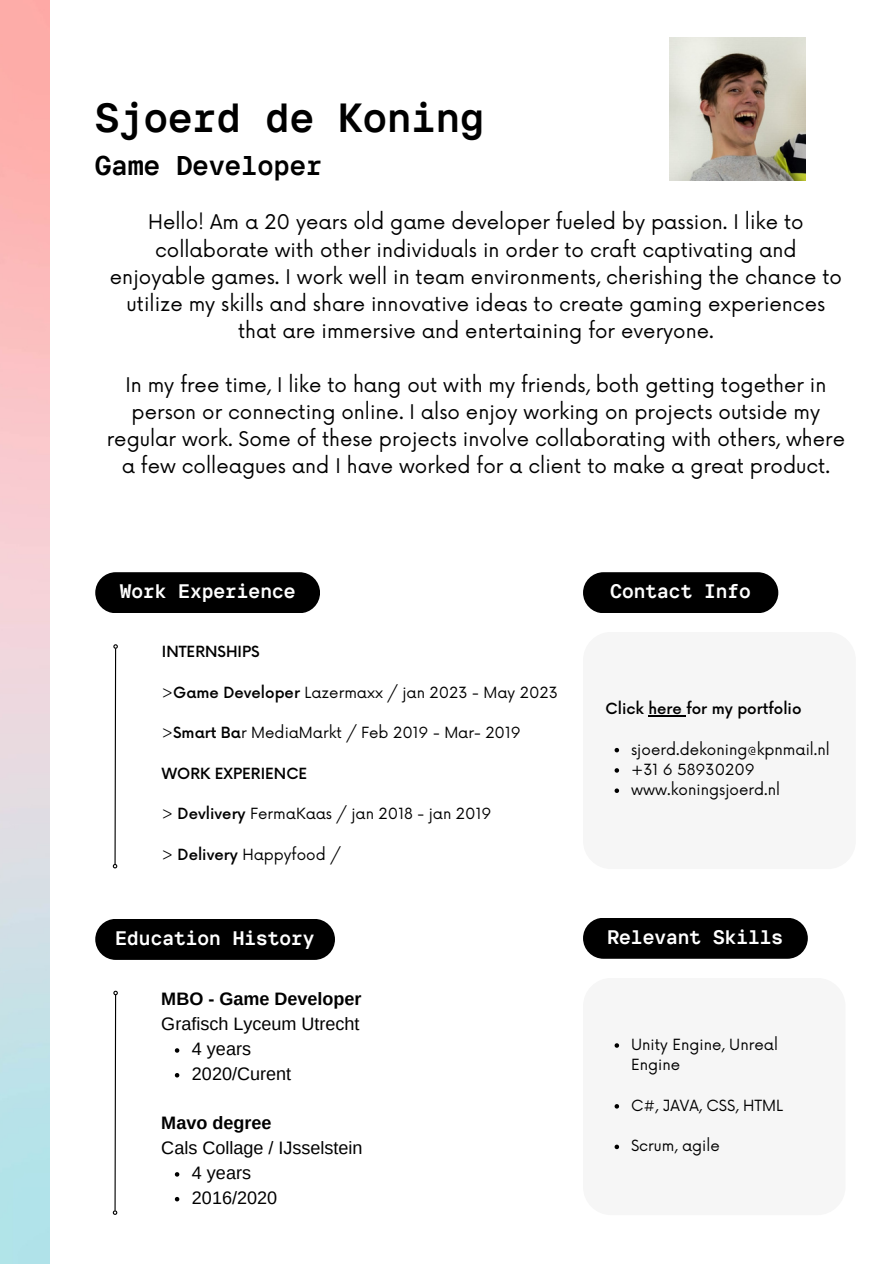
<style>
.page{position:relative;width:894px;height:1264px;background:#fff}
.page>*{position:absolute;margin:0;border:0;box-sizing:border-box;transform-origin:0 0}
.t1{font:700 40.5px "TT Interphases Mono";color:#000}
.t2{font:700 27px "TT Interphases Mono";color:#000}
.t3{font:19.65px/27px "Now";color:#000;text-align:center}
.t4{font:700 19.5px "TT Interphases Mono";color:#fff}
.t5{font:18px "Arimo";color:#000}
.t6{font:700 18px "Arimo";color:#000}
.t7{font:15px/20.2px "Now";color:#000}
.t8{font:500 15px "Now";color:#000}
.s1{font-weight:500}
</style>
<div class="page">
<svg style="left:112px;top:990px;width:6px;height:225px"></svg>
<div style="left:95px;top:572px;width:224px;height:41px;background:#000;border-radius:21px"></div>
<div style="left:95px;top:918px;width:240px;height:41px;background:#000;border-radius:21px"></div>
<div style="left:583px;top:572px;width:195px;height:41px;background:#000;border-radius:21px"></div>
<div style="left:583px;top:917px;width:224px;height:41px;background:#000;border-radius:21px"></div>
<div style="left:583px;top:632px;width:272px;height:237px;background:#f6f6f6;border-radius:28px"></div>
<svg style="left:614px;top:748px;width:5px;height:4px"></svg>
<svg style="left:614px;top:768px;width:5px;height:4px"></svg>
<svg style="left:614px;top:788px;width:5px;height:5px"></svg>
<hr style="left:648px;top:715px;width:38px;height:1px;background:#000">
<div style="left:583px;top:977px;width:262px;height:238px;background:#f6f6f6;border-radius:28px"></div>
<svg style="left:614px;top:1043px;width:5px;height:4px"></svg>
<svg style="left:614px;top:1104px;width:5px;height:4px"></svg>
<svg style="left:614px;top:1144px;width:5px;height:5px"></svg>
<img style="left:669px;top:38px;width:136px;height:143px">
<svg style="left:175px;top:1048px;width:4px;height:4px"></svg>
<svg style="left:175px;top:1073px;width:4px;height:4px"></svg>
<svg style="left:175px;top:1172px;width:4px;height:4px"></svg>
<svg style="left:175px;top:1197px;width:4px;height:4px"></svg>
<svg style="left:112px;top:644px;width:6px;height:225px"></svg>
<p class="t1" style="left:95px;top:93px;width:390px">Sjoerd de Koning</p>
<p class="t2" style="left:95px;top:149px;width:228px">Game Developer</p>
<p class="t3" style="left:110px;top:210px;width:733px">Hello! Am a 20 years old game developer fueled by passion. I like to collaborate with other individuals in order to craft captivating and enjoyable games. I work well in team environments, cherishing the chance to utilize my skills and share innovative ideas to create gaming experiences that are immersive and entertaining for everyone.</p>
<p class="t3" style="left:107px;top:372px;width:739px">In my free time, I like to hang out with my friends, both getting together in person or connecting online. I also enjoy working on projects outside my regular work. Some of these projects involve collaborating with others, where a few colleagues and I have worked for a client to make a great product.</p>
<p class="t4" style="left:120px;top:579px;width:177px">Work Experience</p>
<p class="t8" style="left:162px;top:643px;width:99px">INTERNSHIPS</p>
<p class="t7" style="left:162px;top:682px;width:397px">&gt;<span class="s1">Game Developer</span> Lazermaxx / jan 2023 - May 2023</p>
<p class="t7" style="left:162px;top:723px;width:360px">&gt;<span class="s1">Smart Ba</span>r MediaMarkt / Feb 2019 - Mar- 2019</p>
<p class="t8" style="left:162px;top:765px;width:147px">WORK EXPERIENCE</p>
<p class="t7" style="left:162px;top:804px;width:331px">&gt; <span class="s1">Devlivery</span> FermaKaas / jan 2018 - jan 2019</p>
<p class="t7" style="left:162px;top:845px;width:180px">&gt; <span class="s1">Delivery</span> Happyfood /</p>
<p class="t4" style="left:115px;top:926px;width:201px">Education History</p>
<p class="t6" style="left:161px;top:989px;width:202px">MBO - Game Developer</p>
<p class="t5" style="left:161px;top:1013px;width:200px">Grafisch Lyceum Utrecht</p>
<p class="t5" style="left:192px;top:1038px;width:61px">4 years</p>
<p class="t5" style="left:192px;top:1063px;width:101px">2020/Curent</p>
<p class="t6" style="left:161px;top:1112px;width:112px">Mavo degree</p>
<p class="t5" style="left:161px;top:1137px;width:203px">Cals Collage / IJsselstein</p>
<p class="t5" style="left:192px;top:1162px;width:61px">4 years</p>
<p class="t5" style="left:192px;top:1187px;width:87px">2016/2020</p>
<p class="t4" style="left:610px;top:579px;width:142px">Contact Info</p>
<p class="t8" style="left:605px;top:700px;width:197px">Click here for my portfolio</p>
<p class="t7" style="left:631px;top:740px;width:200px">sjoerd.dekoning@kpnmail.nl</p>
<p class="t7" style="left:631px;top:760px;width:125px">+31 6 58930209</p>
<p class="t7" style="left:631px;top:780px;width:150px">www.koningsjoerd.nl</p>
<p class="t4" style="left:607px;top:924px;width:177px">Relevant Skills</p>
<p class="t7" style="left:631px;top:1035px;width:148px">Unity Engine, Unreal<br>Engine</p>
<p class="t7" style="left:631px;top:1096px;width:153px">C#, JAVA, CSS, HTML</p>
<p class="t7" style="left:631px;top:1136px;width:90px">Scrum, agile</p>
</div>
